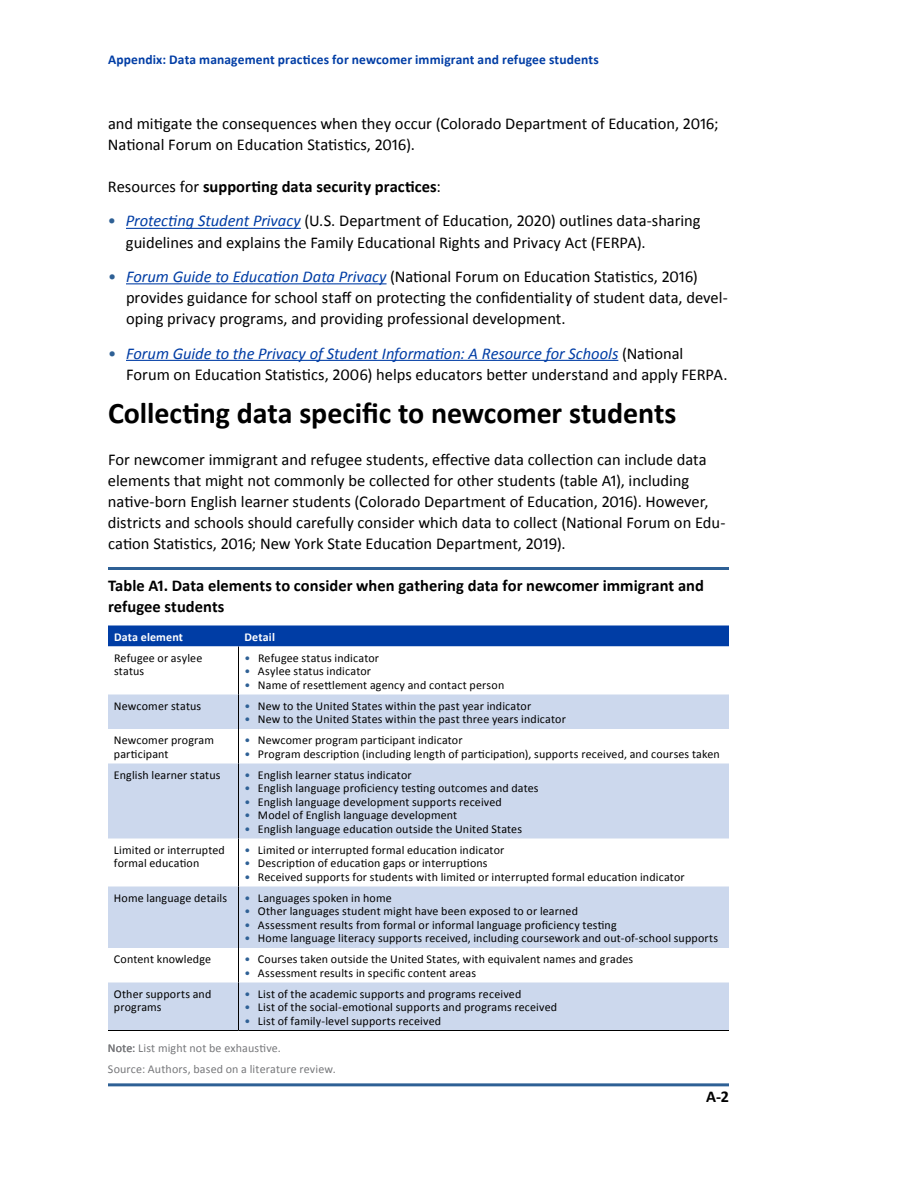
<style>
.page{position:relative;width:918px;height:1188px;background:#fff}
.page>*{position:absolute;margin:0;border:0;box-sizing:border-box;transform-origin:0 0}
.t1{font:700 30px "Calibri";color:#000}
.t2{font:16.5px/21px "Calibri";color:#000}
.t3{font:700 16.5px/21px "Calibri";color:#000}
.t4{font:700 13.5px "Calibri";color:#003da5}
.t5{font:12px/13.5px "Calibri";letter-spacing:.01em;color:#000}
.t6{font:12px "Calibri";letter-spacing:.01em;color:#77787b}
.t7{font:700 12px "Calibri";letter-spacing:.015em;color:#fff}
.s1{font-weight:400}
.s2{color:#2e6095}
.s3{font-style:italic;color:#003da5}
</style>
<div class="page">
<hr style="left:126px;top:228px;width:175px;height:1px;background:#003da5">
<hr style="left:126px;top:283px;width:261px;height:1px;background:#003da5">
<hr style="left:126px;top:360px;width:492px;height:1px;background:#003da5">
<hr style="left:108px;top:567px;width:621px;height:3px;background:#2e6095">
<hr style="left:108px;top:1083px;width:621px;height:3px;background:#2e6095">
<div style="left:108px;top:626px;width:621px;height:21px;background:#003da5"></div>
<svg style="left:108px;top:695px;width:621px;height:335px;fill:#ccd8ed"></svg>
<hr style="left:238px;top:647px;width:1px;height:48px;background:#000">
<hr style="left:238px;top:695px;width:1px;height:34px;background:#000">
<hr style="left:238px;top:729px;width:1px;height:35px;background:#000">
<hr style="left:238px;top:764px;width:1px;height:75px;background:#000">
<hr style="left:238px;top:839px;width:1px;height:48px;background:#000">
<hr style="left:238px;top:887px;width:1px;height:61px;background:#000">
<hr style="left:238px;top:948px;width:1px;height:35px;background:#000">
<hr style="left:238px;top:983px;width:1px;height:47px;background:#000">
<hr style="left:108px;top:1030px;width:130px;height:1px;background:#000">
<hr style="left:238px;top:1030px;width:491px;height:1px;background:#000">
<p class="t4" style="left:108px;top:51px;width:492px">Appendix: Data management practices for newcomer immigrant and refugee students</p>
<p class="t2" style="left:108px;top:113px;width:612px">and mitigate the consequences when they occur (Colorado Department of Education, 2016;<br>National Forum on Education Statistics, 2016) .</p>
<h5 class="t3" style="left:108px;top:176px;width:335px"><span class="s1">Resources for</span> supporting data security practices<span class="s1">:</span></h5>
<p class="t2" style="left:126px;top:211px;width:576px;text-indent:-18px"><span class="s2">•</span> <span class="s3">Protecting Student Privacy</span> (U .S . Department of Education, 2020) outlines data-sharing guidelines and explains the Family Educational Rights and Privacy Act (FERPA) .</p>
<p class="t2" style="left:126px;top:266px;width:603px;text-indent:-18px"><span class="s2">•</span> <span class="s3">Forum Guide to Education Data Privacy</span> (National Forum on Education Statistics, 2016) provides guidance for school staff on protecting the confidentiality of student data, devel&shy;oping privacy programs, and providing professional development .</p>
<p class="t2" style="left:126px;top:343px;width:603px;text-indent:-18px"><span class="s2">•</span> <span class="s3">Forum Guide to the Privacy ofStudent Information: A Resource for Schools</span> (National<br>Forum on Education Statistics, 2006) helps educators better understand and apply FERPA .</p>
<h3 class="t1" style="left:108px;top:394px;width:570px">Collecting data specific to newcomer students</h3>
<p class="t2" style="left:108px;top:449px;width:619px">For newcomer immigrant and refugee students, effective data collection can include data elements that might not commonly be collected for other students (table A1), including native-born English learner students (Colorado Department of Education, 2016) . However, districts and schools should carefully consider which data to collect (National Forum on Edu&shy;cation Statistics, 2016; New York State Education Department, 2019) .</p>
<p class="t3" style="left:108px;top:575px;width:597px">Table A1. Data elements to consider when gathering data for newcomer immigrant and refugee students</p>
<p class="t7" style="left:114px;top:629px;width:71px">Data element</p>
<p class="t7" style="left:244px;top:629px;width:32px">Detail</p>
<p class="t5" style="left:114px;top:651px;width:90px">Refugee or asylee status</p>
<p class="t5" style="left:244px;top:651px;width:136px"><span class="s2">•</span> Refugee status indicator</p>
<p class="t5" style="left:244px;top:664px;width:128px"><span class="s2">•</span> Asylee status indicator</p>
<p class="t5" style="left:244px;top:678px;width:261px"><span class="s2">•</span> Name of resettlement agency and contact person</p>
<p class="t5" style="left:114px;top:699px;width:89px">Newcomer status</p>
<p class="t5" style="left:244px;top:699px;width:288px"><span class="s2">•</span> New to the United States within the past year indicator</p>
<p class="t5" style="left:244px;top:712px;width:323px"><span class="s2">•</span> New to the United States within the past three years indicator</p>
<p class="t5" style="left:114px;top:733px;width:101px">Newcomer program participant</p>
<p class="t5" style="left:244px;top:733px;width:220px"><span class="s2">•</span> Newcomer program participant indicator</p>
<p class="t5" style="left:244px;top:747px;width:477px"><span class="s2">•</span> Program description (including length of participation), supports received, and courses taken</p>
<p class="t5" style="left:114px;top:768px;width:108px">English learner status</p>
<p class="t5" style="left:244px;top:768px;width:169px"><span class="s2">•</span> English learner status indicator</p>
<p class="t5" style="left:244px;top:781px;width:296px"><span class="s2">•</span> English language proficiency testing outcomes and dates</p>
<p class="t5" style="left:244px;top:795px;width:259px"><span class="s2">•</span> English language development supports received</p>
<p class="t5" style="left:244px;top:808px;width:214px"><span class="s2">•</span> Model of English language development</p>
<p class="t5" style="left:244px;top:822px;width:279px"><span class="s2">•</span> English language education outside the United States</p>
<p class="t5" style="left:114px;top:843px;width:112px">Limited or interrupted formal education</p>
<p class="t5" style="left:244px;top:843px;width:261px"><span class="s2">•</span> Limited or interrupted formal education indicator</p>
<p class="t5" style="left:244px;top:856px;width:245px"><span class="s2">•</span> Description of education gaps or interruptions</p>
<p class="t5" style="left:244px;top:870px;width:442px"><span class="s2">•</span> Received supports for students with limited or interrupted formal education indicator</p>
<p class="t5" style="left:114px;top:891px;width:115px">Home language details</p>
<p class="t5" style="left:244px;top:891px;width:149px"><span class="s2">•</span> Languages spoken in home</p>
<p class="t5" style="left:244px;top:904px;width:335px"><span class="s2">•</span> Other languages student might have been exposed to or learned</p>
<p class="t5" style="left:244px;top:918px;width:374px"><span class="s2">•</span> Assessment results from formal or informal language proficiency testing</p>
<p class="t5" style="left:244px;top:931px;width:475px"><span class="s2">•</span> Home language literacy supports received, including coursework and out-of-school supports</p>
<p class="t5" style="left:114px;top:952px;width:99px">Content knowledge</p>
<p class="t5" style="left:244px;top:952px;width:390px"><span class="s2">•</span> Courses taken outside the United States, with equivalent names and grades</p>
<p class="t5" style="left:244px;top:966px;width:233px"><span class="s2">•</span> Assessment results in specific content areas</p>
<p class="t5" style="left:114px;top:987px;width:99px">Other supports and programs</p>
<p class="t5" style="left:244px;top:987px;width:278px"><span class="s2">•</span> List of the academic supports and programs received</p>
<p class="t5" style="left:244px;top:1000px;width:314px"><span class="s2">•</span> List of the social-emotional supports and programs received</p>
<p class="t5" style="left:244px;top:1014px;width:198px"><span class="s2">•</span> List of family-level supports received</p>
<p class="t6" style="left:108px;top:1040px;width:174px">Note: List might not be exhaustive .</p>
<p class="t6" style="left:108px;top:1061px;width:229px">Source: Authors, based on a literature review .</p>
<h2 class="t3" style="left:706px;top:1086px;width:24px">A-2</h2>
</div>
